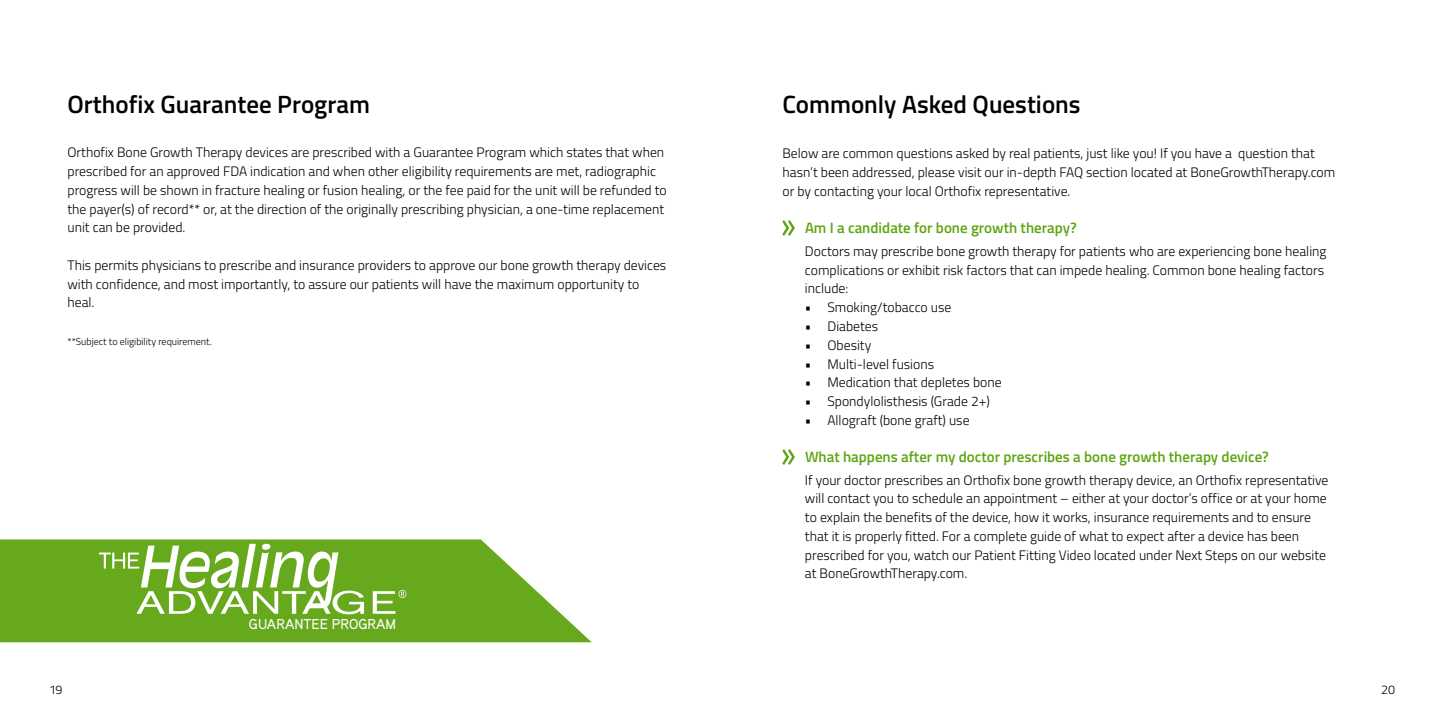
<style>
.page{position:relative;width:1440px;height:720px;background:#fff}
.page>*{position:absolute;margin:0;border:0;box-sizing:border-box;transform-origin:0 0}
.t1{font:600 25px "Titillium";color:#000}
.t2{font:600 15px "Titillium";color:#5fa511}
.t3{font:14.25px "Aaux Pro Medium OSF";color:#fff}
.t4{font:300 13.75px/18.8px "Titillium";color:#000}
.t5{font:300 12.5px "Titillium";color:#000}
.t6{font:300 10px "Titillium";color:#000}
</style>
<div class="page">
<svg style="left:783px;top:220px;width:12px;height:16px"></svg>
<svg style="left:783px;top:449px;width:12px;height:16px"></svg>
<svg style="left:0;top:539px;width:592px;height:103px;background:#7cb53d"></svg>
<svg style="left:99px;top:544px;width:265px;height:70px"></svg>
<svg style="left:373px;top:590px;width:33px;height:24px"></svg>
<h1 class="t1" style="left:68px;top:85px;width:304px">Orthofix Guarantee Program</h1>
<h1 class="t1" style="left:782px;top:85px;width:300px">Commonly Asked Questions</h1>
<p class="t4" style="left:68px;top:143px;width:601px">Orthofix Bone Growth Therapy devices are prescribed with a Guarantee Program which states that when prescribed for an approved FDA indication and when other eligibility requirements are met, radiographic progress will be shown in fracture healing or fusion healing, or the fee paid for the unit will be refunded to the payer(s) of record** or, at the direction of the originally prescribing physician, a one-time replacement unit can be provided.</p>
<p class="t4" style="left:68px;top:255px;width:600px">This permits physicians to prescribe and insurance providers to approve our bone growth therapy devices with confidence, and most importantly, to assure our patients will have the maximum opportunity to heal.</p>
<p class="t6" style="left:68px;top:334px;width:146px">**Subject to eligibility requirement.</p>
<p class="t3" style="left:249px;top:615px;width:149px">GUARANTEE PROGRAM</p>
<p class="t4" style="left:782px;top:144px;width:554px">Below are common questions asked by real patients, just like you! If you have a question that hasn’t been addressed, please visit our in-depth FAQ section located at BoneGrowthTherapy.com or by contacting your local Orthofix representative.</p>
<p class="t2" style="left:805px;top:217px;width:273px">Am I a candidate for bone growth therapy?</p>
<p class="t4" style="left:805px;top:241px;width:523px">Doctors may prescribe bone growth therapy for patients who are experiencing bone healing complications or exhibit risk factors that can impede healing. Common bone healing factors include:</p>
<p class="t4" style="left:805px;top:297px;width:148px">• Smoking/tobacco use</p>
<p class="t4" style="left:805px;top:316px;width:75px">• Diabetes</p>
<p class="t4" style="left:805px;top:335px;width:68px">• Obesity</p>
<p class="t4" style="left:805px;top:354px;width:131px">• Multi-level fusions</p>
<p class="t4" style="left:805px;top:372px;width:198px">• Medication that depletes bone</p>
<p class="t4" style="left:805px;top:391px;width:187px">• Spondylolisthesis (Grade 2+)</p>
<p class="t4" style="left:805px;top:410px;width:166px">• Allograft (bone graft) use</p>
<p class="t2" style="left:805px;top:446px;width:465px">What happens after my doctor prescribes a bone growth therapy device?</p>
<p class="t4" style="left:805px;top:470px;width:525px">If your doctor prescribes an Orthofix bone growth therapy device, an Orthofix representative will contact you to schedule an appointment – either at your doctor’s office or at your home to explain the benefits of the device, how it works, insurance requirements and to ensure that it is properly fitted. For a complete guide of what to expect after a device has been prescribed for you, watch our Patient Fitting Video located under Next Steps on our website at BoneGrowthTherapy.com.</p>
<p class="t5" style="left:49px;top:680px;width:15px">19</p>
<p class="t5" style="left:1381px;top:680px;width:15px">20</p>
</div>
